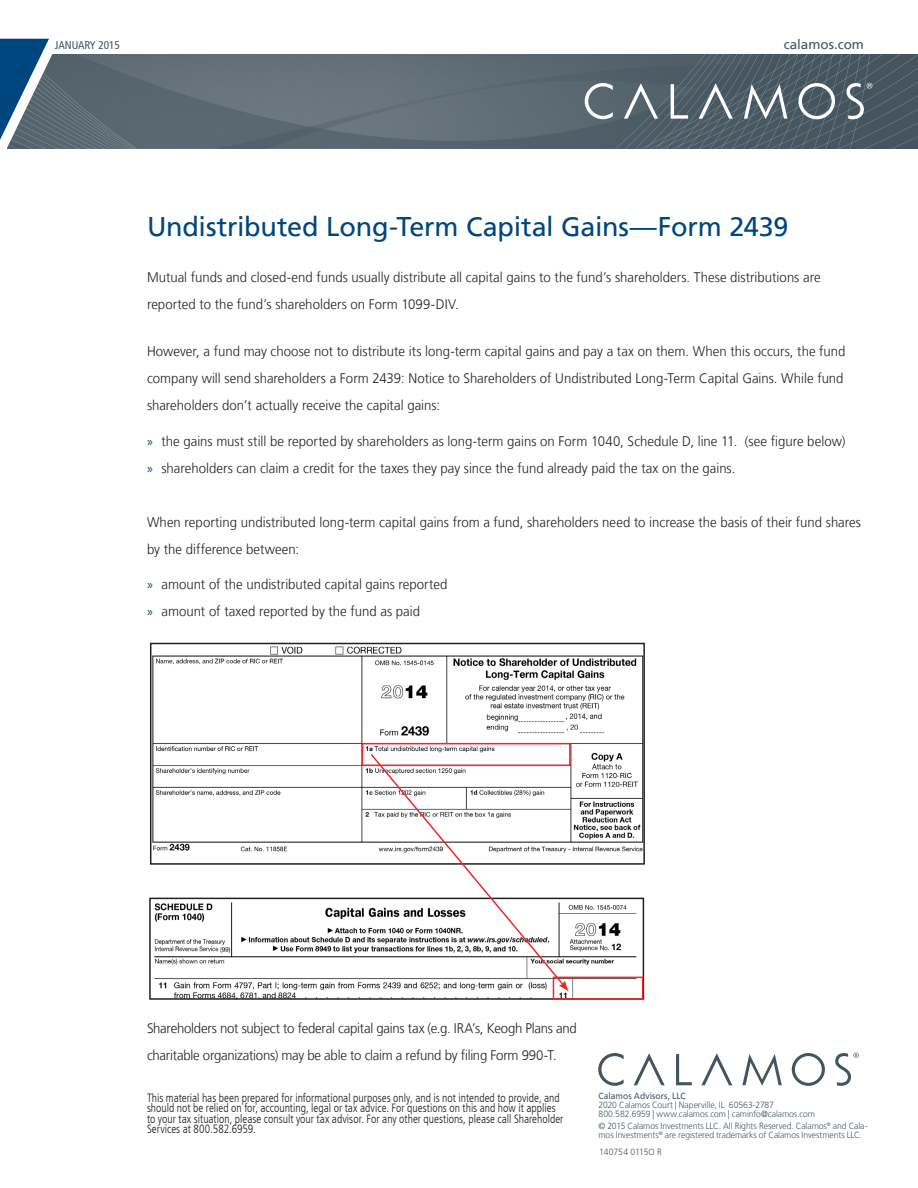
<style>
.page{position:relative;width:918px;height:1188px;background:#fff}
.page>*{position:absolute;margin:0;border:0;box-sizing:border-box;transform-origin:0 0}
.Headline_541{font:27px "Frutiger LT";letter-spacing:-.01em;color:#00467e}
.Body{font:300 13.8px/27px "Frutiger LT";color:#231f20;scale:.95 1}
.Body_bullets_285{font:300 13.8px "Frutiger LT";color:#231f20;scale:.95 1}
.Body-2{font:300 13.8px/27px "Frutiger LT";letter-spacing:-.02em;color:#231f20;scale:.95 1}
.t1{font:13.5px "Frutiger LT";color:#45555f}
.Hedge{font:300 condensed 12px/10.5px "Frutiger LT";color:#231f20;scale:.95 1}
.Data_As_of{font:condensed 11.25px "Frutiger LT";color:#45555f}
.Address_copyright_Pr{font:300 9px/9px "Frutiger LT";letter-spacing:-.005em;color:#45555f;scale:.95 1}
.s1{font-family:"Myriad Pro";font-weight:400;color:#00467e}
.s2{font-weight:400}
</style>
<div class="page">
<svg style="left:271px;top:64px;width:30px;height:84px;background:#637078"></svg>
<svg style="left:301px;top:54px;width:617px;height:94px;background:#5b6972"></svg>
<svg style="left:0;top:39px;width:271px;height:110px;background:#6d7d88"></svg>
<svg style="left:676px;top:1054px;width:16px;height:31px"></svg>
<svg style="left:742px;top:1054px;width:40px;height:32px"></svg>
<svg style="left:792px;top:1053px;width:33px;height:33px"></svg>
<svg style="left:634px;top:1053px;width:31px;height:32px"></svg>
<svg style="left:701px;top:1053px;width:31px;height:32px"></svg>
<svg style="left:598px;top:1053px;width:26px;height:33px"></svg>
<svg style="left:835px;top:1053px;width:24px;height:33px"></svg>
<img style="left:153px;top:646px;width:489px;height:206px">
<img style="left:154px;top:902px;width:487px;height:78px">
<img style="left:159px;top:980px;width:415px;height:17px">
<div style="left:149px;top:898px;width:495px;height:102px;border:2px solid #231f20"></div>
<div style="left:150px;top:643px;width:495px;height:222px;border:2px solid #231f20"></div>
<div style="left:362px;top:743px;width:209px;height:23px;border:2px solid #ee2823"></div>
<div style="left:553px;top:977px;width:90px;height:23px;border:2px solid #ee2823"></div>
<svg style="left:369px;top:752px;width:196px;height:235px"></svg>
<svg style="left:559px;top:981px;width:9px;height:10px"></svg>
<p class="Data_As_of" style="left:55px;top:39px;width:67px">JANUARY 2015</p>
<p class="t1" style="left:784px;top:36px;width:82px">calamos.com</p>
<p class="Headline_541" style="left:147px;top:211px;width:643px">Undistributed Long-Term Capital Gains—Form 2439</p>
<p class="Body" style="left:147px;top:264px;width:711px">Mutual funds and closed-end funds usually distribute all capital gains to the fund’s shareholders. These distributions are reported to the fund’s shareholders on Form 1099-DIV.</p>
<p class="Body" style="left:147px;top:338px;width:737px">However, a fund may choose not to distribute its long-term capital gains and pay a tax on them. When this occurs, the fund company will send shareholders a Form 2439: Notice to Shareholders of Undistributed Long-Term Capital Gains. While fund shareholders don’t actually receive the capital gains:</p>
<p class="Body_bullets_285" style="left:147px;top:433px;width:737px"><span class="s1">»</span> the gains must still be reported by shareholders as long-term gains on Form 1040, Schedule D, line 11. (see figure below)</p>
<p class="Body_bullets_285" style="left:147px;top:460px;width:621px"><span class="s1">»</span> shareholders can claim a credit for the taxes they pay since the fund already paid the tax on the gains.</p>
<p class="Body" style="left:147px;top:508px;width:753px">When reporting undistributed long-term capital gains from a fund, shareholders need to increase the basis of their fund shares by the difference between:</p>
<p class="Body_bullets_285" style="left:147px;top:576px;width:318px"><span class="s1">»</span> amount of the undistributed capital gains reported</p>
<p class="Body_bullets_285" style="left:147px;top:603px;width:289px"><span class="s1">»</span> amount of taxed reported by the fund as paid</p>
<p class="Body-2" style="left:147px;top:1015px;width:454px">Shareholders not subject to federal capital gains tax (e.g. IRA’s, Keogh Plans and charitable organizations) may be able to claim a refund by filing Form 990-T.</p>
<p class="Hedge" style="left:147px;top:1092px;width:440px">This material has been prepared for informational purposes only, and is not intended to provide, and should not be relied on for, accounting, legal or tax advice. For questions on this and how it applies to your tax situation, please consult your tax advisor. For any other questions, please call Shareholder Services at 800.582.6959.</p>
<p class="Address_copyright_Pr" style="left:598px;top:1092px;width:229px"><span class="s2">Calamos Advisors, LLC<br></span>2020 Calamos Court | Naperville, IL 60563-2787<br>800.582.6959 | www.calamos.com | caminfo@calamos.com</p>
<p class="Address_copyright_Pr" style="left:598px;top:1122px;width:285px">© 2015 Calamos Investments LLC. All Rights Reserved. Calamos<sup>®</sup> and Cala&shy;mos Investments<sup>®</sup> are registered trademarks of Calamos Investments LLC.</p>
<p class="Address_copyright_Pr" style="left:599px;top:1148px;width:67px">140754 0115O R</p>
</div>
